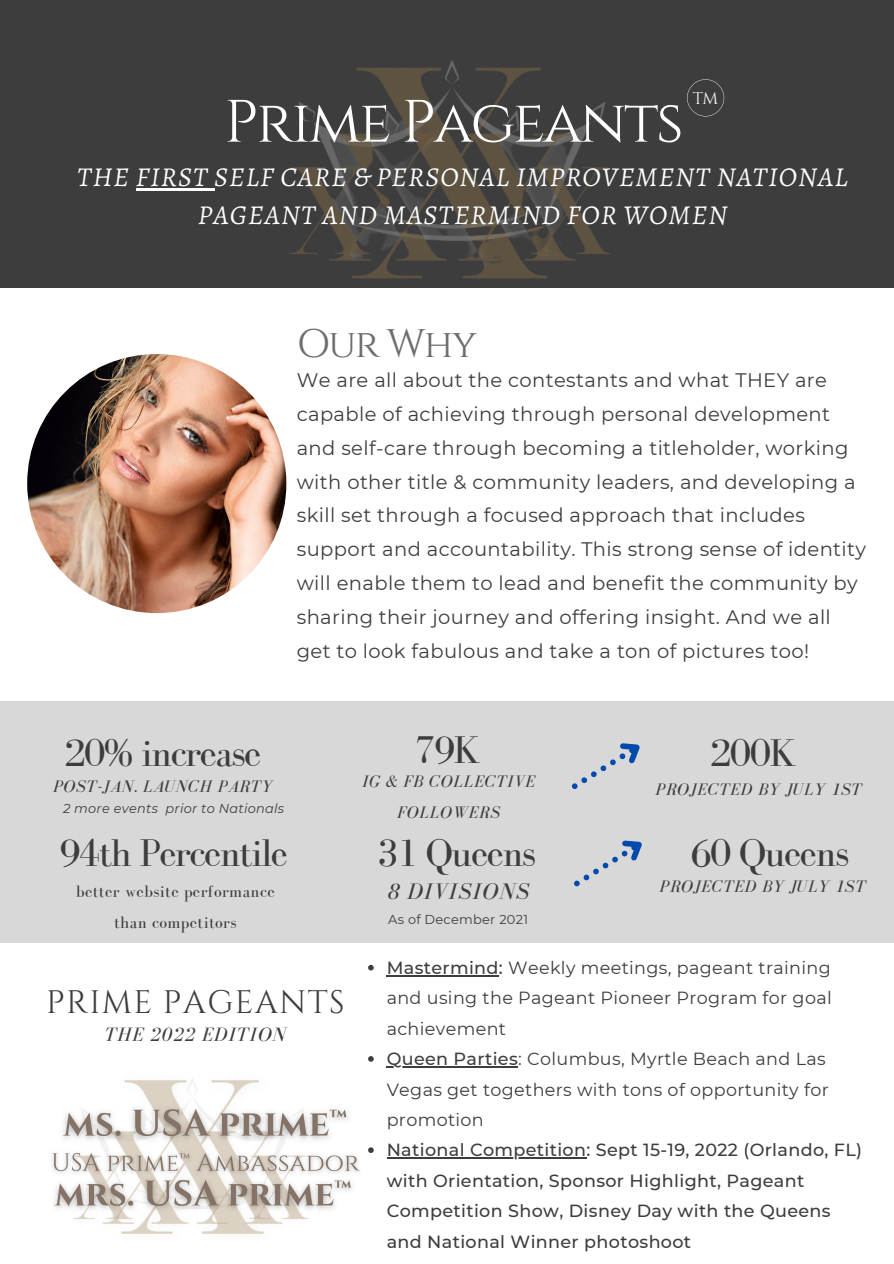
<style>
.page{position:relative;width:894px;height:1264px;background:#fff}
.page>*{position:absolute;margin:0;border:0;box-sizing:border-box;transform-origin:0 0}
.t1{font:59.55px "Cinzel";letter-spacing:-.04em;color:#fff}
.t2{font:39.75px "Bodoni FLF";letter-spacing:-.04em;color:#3d3d3d}
.t3{font:39.75px "Cinzel";letter-spacing:-.04em;color:#6d6d6d}
.t4{font:32.55px "Cinzel";letter-spacing:.04em;color:#3d3d3d}
.t5{font:italic 27.3px/38.2px "Alegreya";letter-spacing:.04em;color:#fff;text-align:center}
.t6{font:italic 23.25px "Bodoni FLF";letter-spacing:.04em;color:#3d3d3d}
.t7{font:italic 19.8px "Bodoni FLF";letter-spacing:.04em;color:#3d3d3d}
.t8{font:19.5px/33.8px "Montserrat";letter-spacing:.02em;color:#3d3d3d}
.t9{font:17.55px/30.5px "Montserrat";letter-spacing:.02em;color:#3d3d3d;text-align:justify}
.t10{font:500 17.55px/30.5px "Montserrat";letter-spacing:.02em;color:#3d3d3d}
.t11{font:italic 17.1px/30.5px "Bodoni FLF";letter-spacing:.04em;color:#3d3d3d;text-align:center}
.t12{font:17.1px "Bodoni FLF";letter-spacing:.02em;color:#3d3d3d}
.t13{font:16.8px "Cinzel";color:#fff}
.t14{font:italic 12.9px "Montserrat";letter-spacing:.02em;color:#3d3d3d}
.t15{font:12.9px "Montserrat";letter-spacing:.02em;color:#3d3d3d}
.s1{font-weight:500}
</style>
<div class="page">
<div style="left:0;top:0;width:893px;height:288px;background:#3d3d3d"></div>
<img style="left:289px;top:60px;width:322px;height:219px">
<div style="left:0;top:701px;width:893px;height:241px;background:#d8d8d8"></div>
<img style="left:27px;top:354px;width:259px;height:259px;border-radius:50%">
<svg style="left:571px;top:743px;width:69px;height:46px"></svg>
<svg style="left:574px;top:840px;width:68px;height:47px"></svg>
<img style="left:52px;top:1078px;width:308px;height:156px">
<svg style="left:687px;top:79px;width:37px;height:37px"></svg>
<hr style="left:136px;top:188px;width:78px;height:2px;background:#fff">
<svg style="left:368px;top:964px;width:5px;height:6px"></svg>
<hr style="left:386px;top:975px;width:112px;height:1px;background:#3d3d3d">
<svg style="left:368px;top:1056px;width:5px;height:5px"></svg>
<hr style="left:386px;top:1066px;width:132px;height:1px;background:#3d3d3d">
<svg style="left:368px;top:1147px;width:5px;height:5px"></svg>
<hr style="left:386px;top:1157px;width:200px;height:1px;background:#3d3d3d">
<p class="t13" style="left:692px;top:88px;width:27px">TM</p>
<p class="t1" style="left:224px;top:84px;width:461px">Prime Pageants</p>
<p class="t5" style="left:77px;top:158px;width:771px">THE FIRST SELF CARE &amp; PERSONAL IMPROVEMENT NATIONAL<br>PAGEANT AND MASTERMIND FOR WOMEN</p>
<p class="t3" style="left:296px;top:319px;width:182px">Our Why</p>
<p class="t8" style="left:296px;top:363px;width:570px">We are all about the contestants and what THEY are capable of achieving through personal development and self-care through becoming a titleholder, working with other title &amp; community leaders, and developing a skill set through a focused approach that includes support and accountability. This strong sense of identity will enable them to lead and benefit the community by sharing their journey and offering insight. And we all get to look fabulous and take a ton of pictures too!</p>
<p class="t2" style="left:64px;top:731px;width:198px">20% increase</p>
<p class="t2" style="left:414px;top:728px;width:68px">79K</p>
<p class="t11" style="left:53px;top:771px;width:221px">POST-JAN. LAUNCH PARTY</p>
<p class="t11" style="left:362px;top:766px;width:174px">IG &amp; FB COLLECTIVE<br>FOLLOWERS</p>
<p class="t14" style="left:63px;top:800px;width:222px">2 more events prior to Nationals</p>
<p class="t2" style="left:59px;top:831px;width:230px">94th Percentile</p>
<p class="t2" style="left:377px;top:831px;width:160px">31 Queens</p>
<p class="t12" style="left:76px;top:882px;width:200px">better website performance</p>
<p class="t6" style="left:387px;top:878px;width:143px">8 DIVISIONS</p>
<p class="t12" style="left:114px;top:913px;width:124px">than competitors</p>
<p class="t15" style="left:388px;top:911px;width:141px">As of December 2021</p>
<p class="t2" style="left:710px;top:731px;width:88px">200K</p>
<p class="t11" style="left:655px;top:774px;width:207px">PROJECTED BY JULY 1ST</p>
<p class="t2" style="left:690px;top:831px;width:160px">60 Queens</p>
<p class="t11" style="left:659px;top:871px;width:207px">PROJECTED BY JULY 1ST</p>
<p class="t4" style="left:46px;top:981px;width:300px">PRIME PAGEANTS</p>
<p class="t7" style="left:105px;top:1023px;width:183px">THE 2022 EDITION</p>
<p class="t9" style="left:386px;top:952px;width:446px"><span class="s1">Mastermind:</span> Weekly meetings, pageant training and using the Pageant Pioneer Program for goal achievement</p>
<p class="t9" style="left:386px;top:1043px;width:443px;text-align:left"><span class="s1">Queen Parties</span>: Columbus, Myrtle Beach and Las<br>Vegas get togethers with tons of opportunity for promotion</p>
<p class="t10" style="left:386px;top:1134px;width:477px">National Competition: Sept 15-19, 2022 (Orlando, FL) with Orientation, Sponsor Highlight, Pageant Competition Show, Disney Day with the Queens and National Winner photoshoot</p>
</div>
